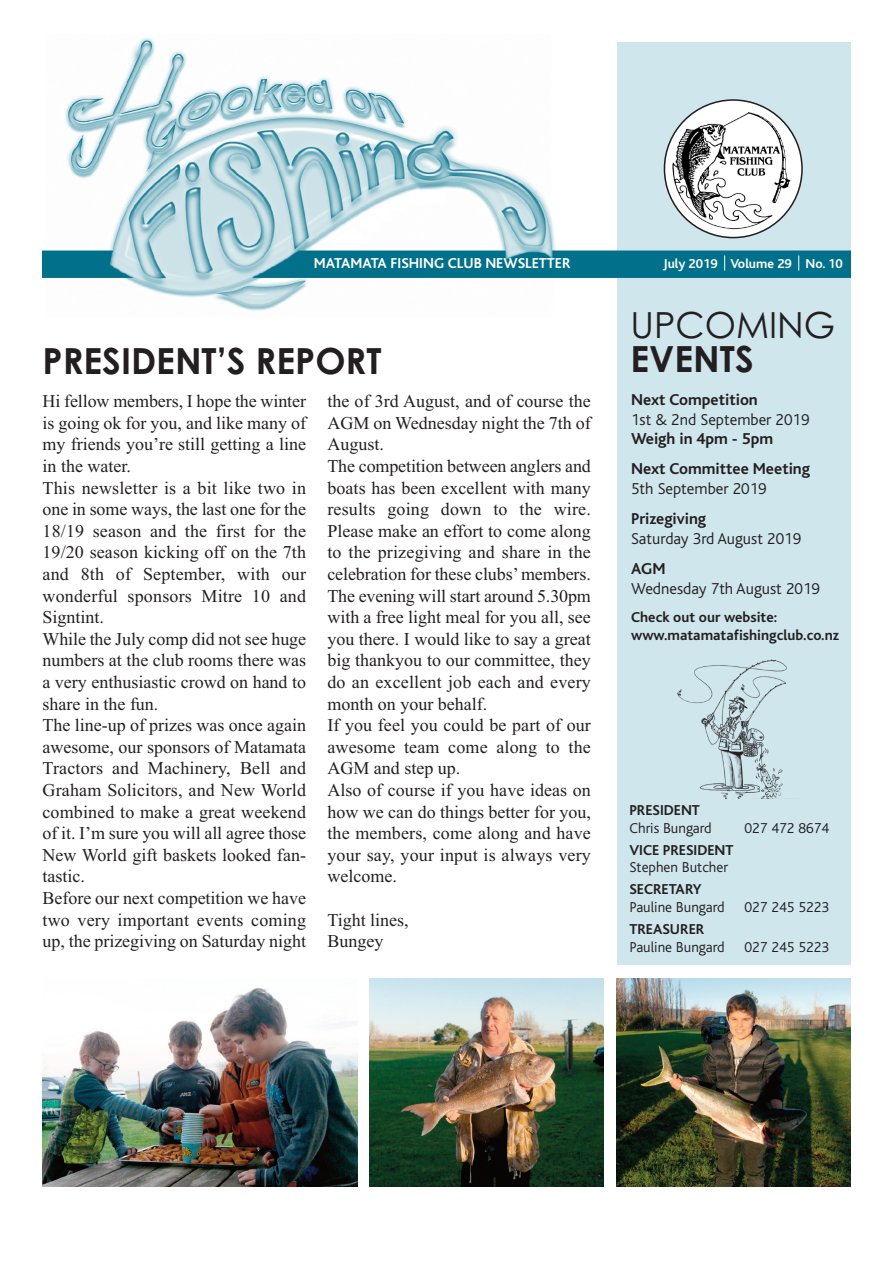
<style>
.page{position:relative;width:893px;height:1263px;background:#fff}
.page>*{position:absolute;margin:0;border:0;box-sizing:border-box;transform-origin:0 0}
.t1{font:700 36px "Century Gothic";color:#231f20}
.t2{font:36px "Century Gothic";color:#231f20}
.t3{font:18px/21.6px "Times New Roman";color:#231f20}
.t4{font:300 16.5px "Bliss";color:#231f20}
.t5{font:700 16.5px/30.2px "Bliss";color:#231f20}
.t6{font:700 15px/17.7px "Bliss";color:#231f20}
.t7{font:300 15px "Bliss";color:#231f20}
.t8{font:700 15px "Bliss";color:#fff}
.t9{font:700 13.5px "Bliss";color:#fff}
</style>
<div class="page">
<div style="left:617px;top:43px;width:233px;height:922px;background:#cfe6ed"></div>
<img style="left:43px;top:37px;width:807px;height:274px">
<svg style="left:724px;top:255px;width:1px;height:16px"></svg>
<svg style="left:798px;top:255px;width:1px;height:16px"></svg>
<svg style="left:664px;top:99px;width:139px;height:139px"></svg>
<img style="left:677px;top:659px;width:110px;height:140px">
<img style="left:43px;top:988px;width:314px;height:199px">
<img style="left:370px;top:978px;width:234px;height:209px">
<img style="left:617px;top:978px;width:233px;height:209px">
<p class="t8" style="left:314px;top:259px;width:258px">MATAMATA FISHING CLUB NEWSLETTER</p>
<p class="t9" style="left:663px;top:259px;width:181px">July 2019 Volume 29 No. 10</p>
<h1 class="t2" style="left:631px;top:304px;width:206px">UPCOMING</h1>
<h1 class="t1" style="left:43px;top:340px;width:341px">PRESIDENT’S REPORT</h1>
<h1 class="t1" style="left:631px;top:339px;width:125px">EVENTS</h1>
<p class="t3" style="left:43px;top:390px;width:265px">Hi fellow members, I hope the winter is going ok for you, and like many of my friends you’re still getting a line in the water.<br>This newsletter is a bit like two in one in some ways, the last one for the<br>18/19 season and the first for the<br>19/20 season kicking off on the 7th and 8th of September, with our wonderful sponsors Mitre 10 and<br>Signtint.<br>While the July comp did not see huge numbers at the club rooms there was a very enthusiastic crowd on hand to share in the fun.<br>The line-up of prizes was once again awesome, our sponsors of Matamata<br>Tractors and Machinery, Bell and<br>Graham Solicitors, and New World combined to make a great weekend of it. I’m sure you will all agree those<br>New World gift baskets looked fan&shy;tastic.<br>Before our next competition we have two very important events coming up, the prizegiving on Saturday night</p>
<p class="t3" style="left:327px;top:390px;width:265px">the of 3rd August, and of course the<br>AGM on Wednesday night the 7th of<br>August.<br>The competition between anglers and boats has been excellent with many results going down to the wire.<br>Please make an effort to come along to the prizegiving and share in the celebration for these clubs’members.<br>The evening will start around 5.30pm with a free light meal for you all, see you there. I would like to say a great big thankyou to our committee, they do an excellent job each and every month on your behalf.<br>If you feel you could be part of our awesome team come along to the<br>AGM and step up.<br>Also of course if you have ideas on how we can do things better for you, the members, come along and have your say, your input is always very welcome.</p>
<p class="t5" style="left:631px;top:387px;width:128px">Next Competition</p>
<p class="t4" style="left:631px;top:414px;width:180px">1st &amp; 2nd September 2019</p>
<p class="t5" style="left:631px;top:426px;width:181px">Weigh in 4pm - 5pm<br>Next Committee Meeting</p>
<p class="t4" style="left:631px;top:483px;width:137px">5th September 2019</p>
<p class="t5" style="left:631px;top:505px;width:77px">Prizegiving</p>
<p class="t4" style="left:631px;top:533px;width:172px">Saturday 3rd August 2019</p>
<p class="t5" style="left:631px;top:555px;width:36px">AGM</p>
<p class="t4" style="left:631px;top:583px;width:190px">Wednesday 7th August 2019</p>
<p class="t6" style="left:631px;top:610px;width:209px">Check out our website: www.matamatafishingclub.co.nz</p>
<p class="t6" style="left:629px;top:803px;width:72px">PRESIDENT</p>
<p class="t7" style="left:629px;top:823px;width:84px">Chris Bungard</p>
<p class="t7" style="left:744px;top:823px;width:86px">027 472 8674</p>
<p class="t6" style="left:629px;top:842px;width:106px">VICE PRESIDENT</p>
<p class="t7" style="left:629px;top:862px;width:100px">Stephen Butcher</p>
<p class="t6" style="left:629px;top:882px;width:74px">SECRETARY</p>
<p class="t7" style="left:629px;top:902px;width:97px">Pauline Bungard</p>
<p class="t7" style="left:744px;top:902px;width:86px">027 245 5223</p>
<p class="t6" style="left:629px;top:922px;width:76px">TREASURER</p>
<p class="t7" style="left:629px;top:942px;width:97px">Pauline Bungard</p>
<p class="t7" style="left:744px;top:942px;width:86px">027 245 5223</p>
<p class="t3" style="left:327px;top:909px;width:83px">Tight lines,<br>Bungey</p>
</div>
